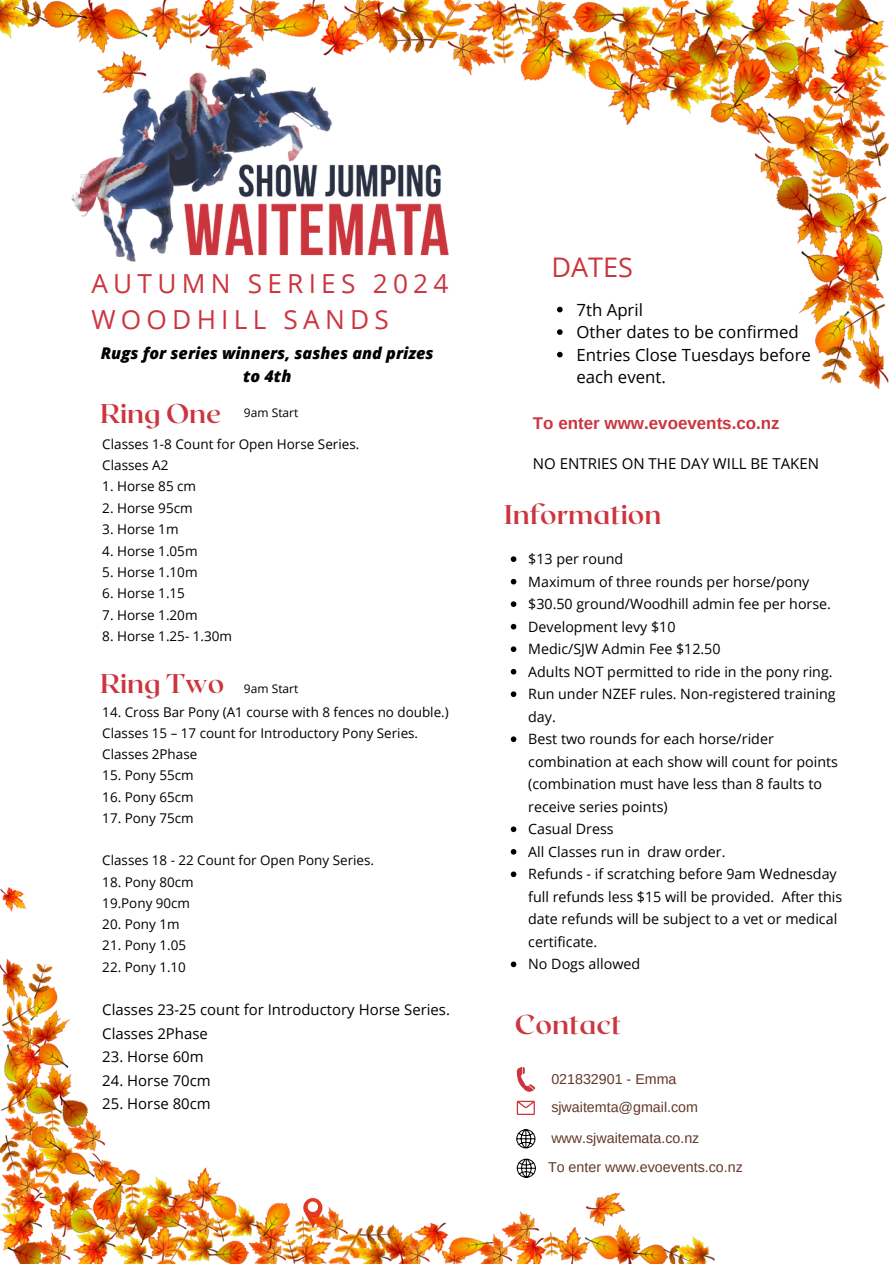
<style>
.page{position:relative;width:894px;height:1264px;background:#fff}
.page>*{position:absolute;margin:0;border:0;box-sizing:border-box;transform-origin:0 0}
.t1{font:700 27.15px "Roxborough CF";color:#cb353e}
.t2{font:700 27px "Roxborough CF";color:#cb353e}
.t3{font:27px "Open Sans";color:#cb353e}
.t4{font:26.25px/36px "Open Sans";letter-spacing:.2em;color:#cb353e}
.t5{font:700 16.95px "Arimo";color:#cb353e}
.t6{font:16.8px/22.5px "Open Sans";color:#000}
.t7{font:italic 800 16.2px/22.5px "Open Sans";color:#000;text-align:center}
.t8{font:15px "Open Sans";color:#000}
.t9{font:14.85px/23.5px "Open Sans";color:#000}
.t10{font:14.25px/22.5px "Open Sans";color:#000}
.t11{font:14.25px "Arimo";color:#623828}
.t12{font:13.5px "Open Sans";color:#000}
.t13{font:13.35px "Open Sans";color:#000}
.t14{font:12px "Open Sans";color:#000}
</style>
<div class="page">
<img style="left:0;top:0;width:888px;height:389px">
<svg style="left:557px;top:307px;width:5px;height:5px"></svg>
<svg style="left:557px;top:329px;width:5px;height:6px"></svg>
<svg style="left:557px;top:352px;width:5px;height:5px"></svg>
<svg style="left:510px;top:556px;width:6px;height:6px"></svg>
<svg style="left:510px;top:579px;width:6px;height:5px"></svg>
<svg style="left:510px;top:601px;width:6px;height:6px"></svg>
<svg style="left:510px;top:624px;width:6px;height:5px"></svg>
<svg style="left:510px;top:646px;width:6px;height:6px"></svg>
<svg style="left:510px;top:669px;width:6px;height:5px"></svg>
<svg style="left:510px;top:691px;width:6px;height:6px"></svg>
<svg style="left:510px;top:736px;width:6px;height:6px"></svg>
<svg style="left:510px;top:826px;width:6px;height:6px"></svg>
<svg style="left:510px;top:849px;width:6px;height:5px"></svg>
<svg style="left:510px;top:871px;width:6px;height:6px"></svg>
<img style="left:0;top:887px;width:714px;height:376px">
<p class="t4" style="left:91px;top:265px;width:358px">AUTUMN SERIES 2024<br>WOODHILL SANDS</p>
<p class="t7" style="left:101px;top:341px;width:334px">Rugs for series winners, sashes and prizes to 4th</p>
<p class="t2" style="left:100px;top:396px;width:122px">Ring One</p>
<p class="t14" style="left:244px;top:404px;width:56px">9am Start</p>
<p class="t12" style="left:102px;top:434px;width:258px">Classes 1-8 Count for Open Horse Series.</p>
<h2 class="t12" style="left:102px;top:455px;width:68px">Classes A2</h2>
<p class="t12" style="left:102px;top:477px;width:95px">1. Horse 85 cm</p>
<p class="t12" style="left:102px;top:498px;width:92px">2. Horse 95cm</p>
<p class="t12" style="left:102px;top:519px;width:78px">3. Horse 1m</p>
<p class="t12" style="left:102px;top:541px;width:97px">4. Horse 1.05m</p>
<p class="t12" style="left:102px;top:562px;width:97px">5. Horse 1.10m</p>
<p class="t12" style="left:102px;top:584px;width:84px">6. Horse 1.15</p>
<p class="t12" style="left:102px;top:605px;width:97px">7. Horse 1.20m</p>
<p class="t12" style="left:102px;top:626px;width:131px">8. Horse 1.25- 1.30m</p>
<p class="t2" style="left:100px;top:666px;width:126px">Ring Two</p>
<p class="t14" style="left:244px;top:680px;width:56px">9am Start</p>
<p class="t13" style="left:102px;top:702px;width:348px">14. Cross Bar Pony (A1 course with 8 fences no double.)</p>
<p class="t13" style="left:102px;top:723px;width:317px">Classes 15 – 17 count for Introductory Pony Series.</p>
<p class="t13" style="left:102px;top:744px;width:96px">Classes 2Phase</p>
<p class="t13" style="left:102px;top:766px;width:93px">15. Pony 55cm</p>
<p class="t13" style="left:102px;top:787px;width:93px">16. Pony 65cm</p>
<p class="t13" style="left:102px;top:808px;width:93px">17. Pony 75cm</p>
<p class="t13" style="left:102px;top:851px;width:273px">Classes 18 - 22 Count for Open Pony Series.</p>
<p class="t13" style="left:102px;top:872px;width:93px">18. Pony 80cm</p>
<p class="t13" style="left:102px;top:893px;width:89px">19.Pony 90cm</p>
<p class="t13" style="left:102px;top:914px;width:79px">20. Pony 1m</p>
<p class="t13" style="left:102px;top:936px;width:85px">21. Pony 1.05</p>
<p class="t13" style="left:102px;top:957px;width:85px">22. Pony 1.10</p>
<p class="t9" style="left:102px;top:997px;width:349px">Classes 23-25 count for Introductory Horse Series.<br>Classes 2Phase</p>
<p class="t9" style="left:102px;top:1044px;width:103px">23. Horse 60m</p>
<p class="t9" style="left:102px;top:1068px;width:110px">24. Horse 70cm</p>
<p class="t9" style="left:102px;top:1091px;width:110px">25. Horse 80cm</p>
<p class="t3" style="left:551px;top:248px;width:83px">DATES</p>
<p class="t6" style="left:576px;top:298px;width:68px">7th April</p>
<h3 class="t6" style="left:576px;top:320px;width:224px">Other dates to be confirmed</h3>
<h5 class="t6" style="left:576px;top:343px;width:236px">Entries Close Tuesdays before each event.</h5>
<p class="t5" style="left:532px;top:414px;width:248px">To enter www.evoevents.co.nz</p>
<h6 class="t8" style="left:532px;top:452px;width:287px">NO ENTRIES ON THE DAY WILL BE TAKEN</h6>
<h3 class="t2" style="left:504px;top:497px;width:159px">Information</h3>
<p class="t10" style="left:528px;top:547px;width:96px">$13 per round</p>
<p class="t10" style="left:528px;top:570px;width:282px">Maximum of three rounds per horse/pony</p>
<p class="t10" style="left:528px;top:592px;width:304px">$30.50 ground/Woodhill admin fee per horse.</p>
<p class="t10" style="left:528px;top:615px;width:149px">Development levy $10</p>
<p class="t10" style="left:528px;top:637px;width:194px">Medic/SJW Admin Fee $12.50</p>
<p class="t10" style="left:528px;top:660px;width:306px">Adults NOT permitted to ride in the pony ring.</p>
<p class="t10" style="left:528px;top:682px;width:309px">Run under NZEF rules. Non-registered training day.</p>
<p class="t10" style="left:528px;top:727px;width:311px">Best two rounds for each horse/rider combination at each show will count for points (combination must have less than 8 faults to receive series points)</p>
<p class="t10" style="left:528px;top:817px;width:87px">Casual Dress</p>
<p class="t10" style="left:528px;top:840px;width:199px">All Classes run in draw order.</p>
<h2 class="t10" style="left:528px;top:862px;width:315px">Refunds - if scratching before 9am Wednesday full refunds less $15 will be provided. After this date refunds will be subject to a vet or medical certificate.</h2>
<p class="t10" style="left:528px;top:952px;width:113px">No Dogs allowed</p>
<h2 class="t1" style="left:515px;top:1006px;width:108px">Contact</h2>
<h1 class="t11" style="left:551px;top:1070px;width:127px">021832901 - Emma</h1>
<h1 class="t11" style="left:551px;top:1098px;width:148px">sjwaitemta@gmail.com</h1>
<p class="t11" style="left:551px;top:1130px;width:149px">www.sjwaitemata.co.nz</p>
<p class="t11" style="left:548px;top:1158px;width:196px">To enter www.evoevents.co.nz</p>
</div>
